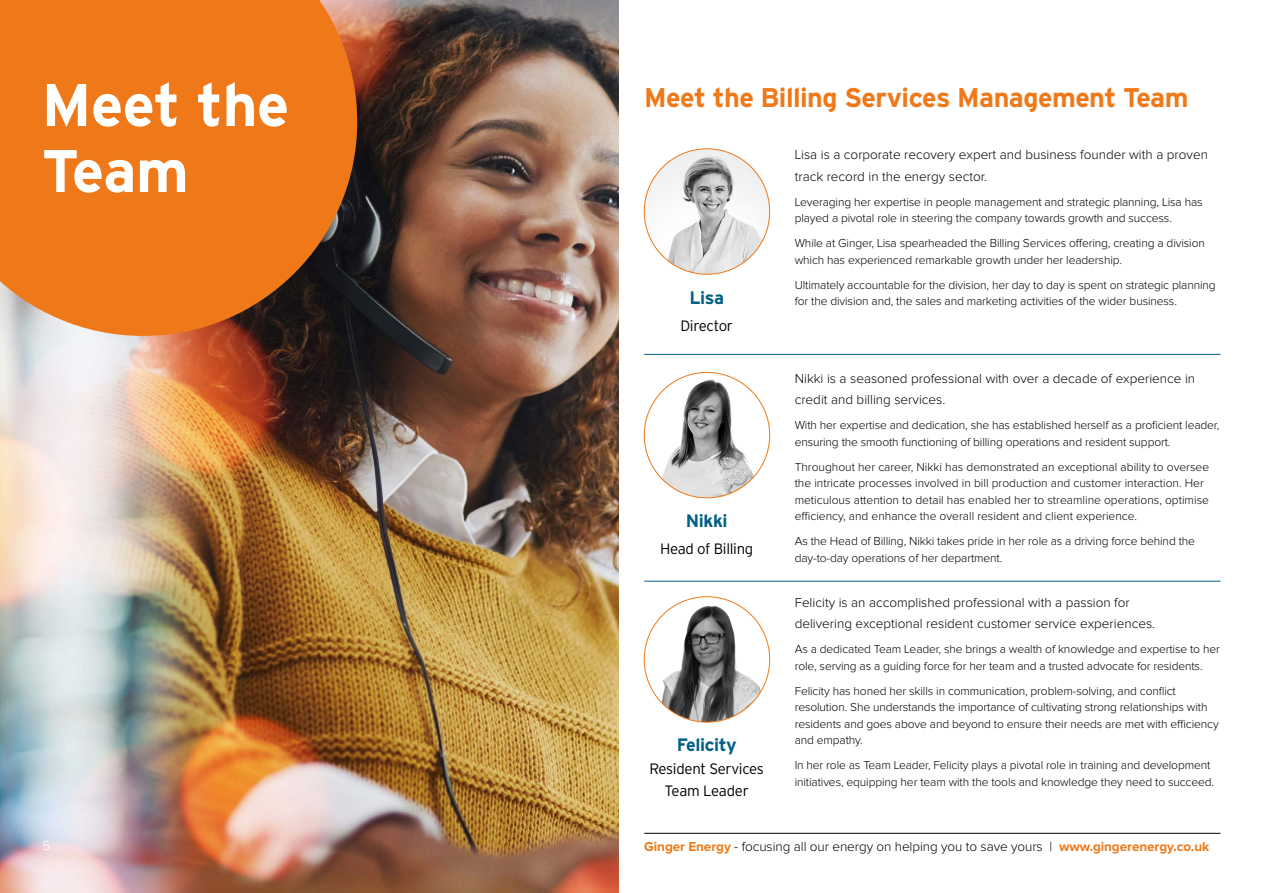
<style>
.page{position:relative;width:1263px;height:893px;background:#fff}
.page>*{position:absolute;margin:0;border:0;box-sizing:border-box;transform-origin:0 0}
.t1{font:700 60px/66px "Interstate";letter-spacing:-.01em;color:#fff}
.t2{font:700 27px "Interstate";letter-spacing:-.02em;color:#ef7918}
.t3{font:700 18px "Interstate";letter-spacing:-.02em;color:#006085}
.t4{font:300 15px/22.5px "Interstate";letter-spacing:-.02em;color:#000;text-align:center}
.t5{font:300 13.5px/21px "Proxima Nova";color:#000}
.t6{font:300 13.5px "Proxima Nova";color:#fff}
.t7{font:300 12px/16.5px "Proxima Nova";letter-spacing:-.01em;color:#000}
.s1{font-weight:700;color:#ef7918}
</style>
<div class="page">
<img style="left:0;top:0;width:619px;height:893px">
<hr style="left:644px;top:354px;width:576px;height:1px;background:#006085">
<hr style="left:644px;top:581px;width:576px;height:1px;background:#006085">
<svg style="left:0;top:0;width:357px;height:336px;background:#dd731d"></svg>
<img style="left:644px;top:149px;width:126px;height:125px;border-radius:63px">
<img style="left:644px;top:372px;width:126px;height:126px;border-radius:63px">
<img style="left:644px;top:603px;width:126px;height:119px">
<hr style="left:644px;top:833px;width:576px;height:1px;background:#000">
<h1 class="t1" style="left:41px;top:72px;width:249px">Meet the<br>Team</h1>
<p class="t6" style="left:43px;top:840px;width:9px">5</p>
<h2 class="t2" style="left:644px;top:82px;width:546px">Meet the Billing Services Management Team</h2>
<h3 class="t3" style="left:689px;top:287px;width:36px">Lisa</h3>
<p class="t4" style="left:680px;top:314px;width:54px">Director</p>
<h3 class="t3" style="left:686px;top:511px;width:43px">Nikki</h3>
<p class="t4" style="left:660px;top:537px;width:95px">Head of Billing</p>
<h3 class="t3" style="left:677px;top:735px;width:61px">Felicity</h3>
<p class="t4" style="left:649px;top:757px;width:116px">Resident Services<br>Team Leader</p>
<p class="t5" style="left:795px;top:145px;width:415px">Lisa is a corporate recovery expert and business founder with a proven track record in the energy sector.</p>
<p class="t7" style="left:795px;top:194px;width:409px">Leveraging her expertise in people management and strategic planning, Lisa has played a pivotal role in steering the company towards growth and success.</p>
<p class="t7" style="left:795px;top:235px;width:412px">While at Ginger, Lisa spearheaded the Billing Services offering, creating a division which has experienced remarkable growth under her leadership.</p>
<p class="t7" style="left:795px;top:277px;width:423px">Ultimately accountable for the division, her day to day is spent on strategic planning for the division and, the sales and marketing activities of the wider business.</p>
<p class="t5" style="left:795px;top:369px;width:402px">Nikki is a seasoned professional with over a decade of experience in credit and billing services.</p>
<p class="t7" style="left:795px;top:417px;width:426px">With her expertise and dedication, she has established herself as a proficient leader, ensuring the smooth functioning of billing operations and resident support.</p>
<p class="t7" style="left:795px;top:459px;width:416px">Throughout her career, Nikki has demonstrated an exceptional ability to oversee the intricate processes involved in bill production and customer interaction. Her meticulous attention to detail has enabled her to streamline operations, optimise efficiency, and enhance the overall resident and client experience.</p>
<p class="t7" style="left:795px;top:533px;width:402px">As the Head of Billing, Nikki takes pride in her role as a driving force behind the day-to-day operations of her department.</p>
<p class="t5" style="left:795px;top:593px;width:362px">Felicity is an accomplished professional with a passion for delivering exceptional resident customer service experiences.</p>
<p class="t7" style="left:795px;top:642px;width:427px">As a dedicated Team Leader, she brings a wealth of knowledge and expertise to her role, serving as a guiding force for her team and a trusted advocate for residents.</p>
<p class="t7" style="left:795px;top:683px;width:426px">Felicity has honed her skills in communication, problem-solving, and conflict resolution. She understands the importance of cultivating strong relationships with residents and goes above and beyond to ensure their needs are met with efficiency and empathy.</p>
<p class="t7" style="left:795px;top:758px;width:421px">In her role as Team Leader, Felicity plays a pivotal role in training and development initiatives, equipping her team with the tools and knowledge they need to succeed.</p>
<p class="t5" style="left:644px;top:836px;width:567px"><span class="s1">Ginger Energy</span> - focusing all our energy on helping you to save yours | <span class="s1">www.gingerenergy.co.uk</span></p>
</div>
